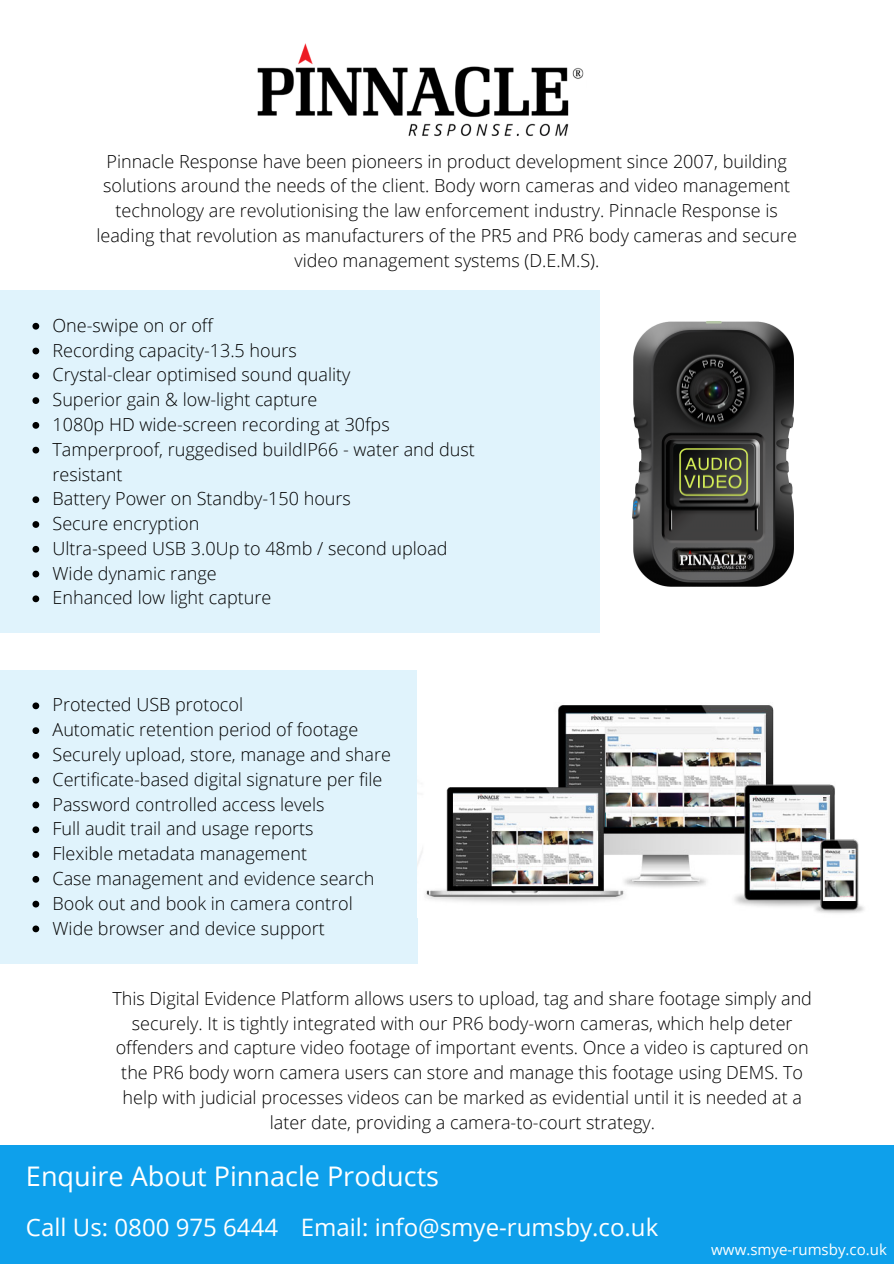
<style>
.page{position:relative;width:894px;height:1264px;background:#fff}
.page>*{position:absolute;margin:0;border:0;box-sizing:border-box;transform-origin:0 0}
.t1{font:27px "Open Sans";color:#fff}
.t2{font:24px "Open Sans";color:#fff}
.t3{font:300 18px/24.8px "Open Sans";color:#000}
.t4{font:15px "Open Sans";color:#fff}
</style>
<div class="page">
<img style="left:257px;top:43px;width:327px;height:93px">
<img style="left:632px;top:321px;width:160px;height:266px">
<div style="left:0;top:290px;width:599px;height:343px;background:#e0f3fc"></div>
<div style="left:0;top:669px;width:417px;height:294px;background:#e0f3fc"></div>
<svg style="left:32px;top:702px;width:7px;height:7px"></svg>
<svg style="left:32px;top:727px;width:7px;height:7px"></svg>
<svg style="left:32px;top:752px;width:7px;height:6px"></svg>
<svg style="left:32px;top:776px;width:7px;height:7px"></svg>
<svg style="left:32px;top:801px;width:7px;height:7px"></svg>
<svg style="left:32px;top:826px;width:7px;height:7px"></svg>
<svg style="left:32px;top:851px;width:7px;height:7px"></svg>
<svg style="left:32px;top:876px;width:7px;height:6px"></svg>
<svg style="left:32px;top:900px;width:7px;height:7px"></svg>
<svg style="left:32px;top:925px;width:7px;height:7px"></svg>
<img style="left:417px;top:705px;width:447px;height:209px">
<div style="left:417px;top:640px;width:102px;height:89px;background:#fff"></div>
<svg style="left:32px;top:323px;width:7px;height:6px"></svg>
<svg style="left:32px;top:347px;width:7px;height:7px"></svg>
<svg style="left:32px;top:372px;width:7px;height:7px"></svg>
<svg style="left:32px;top:397px;width:7px;height:7px"></svg>
<svg style="left:32px;top:422px;width:7px;height:7px"></svg>
<svg style="left:32px;top:447px;width:7px;height:6px"></svg>
<svg style="left:32px;top:496px;width:7px;height:7px"></svg>
<svg style="left:32px;top:521px;width:7px;height:7px"></svg>
<svg style="left:32px;top:546px;width:7px;height:6px"></svg>
<svg style="left:32px;top:570px;width:7px;height:7px"></svg>
<svg style="left:32px;top:595px;width:7px;height:7px"></svg>
<div style="left:0;top:1145px;width:893px;height:118px;background:#0ea0eb"></div>
<p class="t3" style="left:96px;top:148px;width:702px;text-align:center">Pinnacle Response have been pioneers in product development since 2007, building solutions around the needs of the client. Body worn cameras and video management technology are revolutionising the law enforcement industry. Pinnacle Response is leading that revolution as manufacturers of the PR5 and PR6 body cameras and secure video management systems (D.E.M.S).</p>
<p class="t3" style="left:52px;top:312px;width:424px">One-swipe on or off<br>Recording capacity-13.5 hours<br>Crystal-clear optimised sound quality<br>Superior gain &amp; low-light capture<br>1080p HD wide-screen recording at 30fps<br>Tamperproof, ruggedised buildIP66 - water and dust resistant<br>Battery Power on Standby-150 hours<br>Secure encryption<br>Ultra-speed USB 3.0Up to 48mb / second upload<br>Wide dynamic range<br>Enhanced low light capture</p>
<p class="t3" style="left:52px;top:692px;width:340px">Protected USB protocol<br>Automatic retention period of footage Securely upload, store, manage and share Certificate-based digital signature per file Password controlled access levels<br>Full audit trail and usage reports<br>Flexible metadata management<br>Case management and evidence search Book out and book in camera control Wide browser and device support</p>
<p class="t3" style="left:112px;top:985px;width:701px;text-align:center">This Digital Evidence Platform allows users to upload, tag and share footage simply and securely. It is tightly integrated with our PR6 body-worn cameras, which help deter offenders and capture video footage of important events. Once a video is captured on the PR6 body worn camera users can store and manage this footage using DEMS. To help with judicial processes videos can be marked as evidential until it is needed at a later date, providing a camera-to-court strategy.</p>
<h1 class="t1" style="left:26px;top:1156px;width:414px">Enquire About Pinnacle Products</h1>
<h2 class="t2" style="left:26px;top:1210px;width:633px">Call Us: 0800 975 6444 Email: info@smye-rumsby.co.uk</h2>
<p class="t4" style="left:711px;top:1238px;width:177px">www.smye-rumsby.co.uk</p>
</div>
